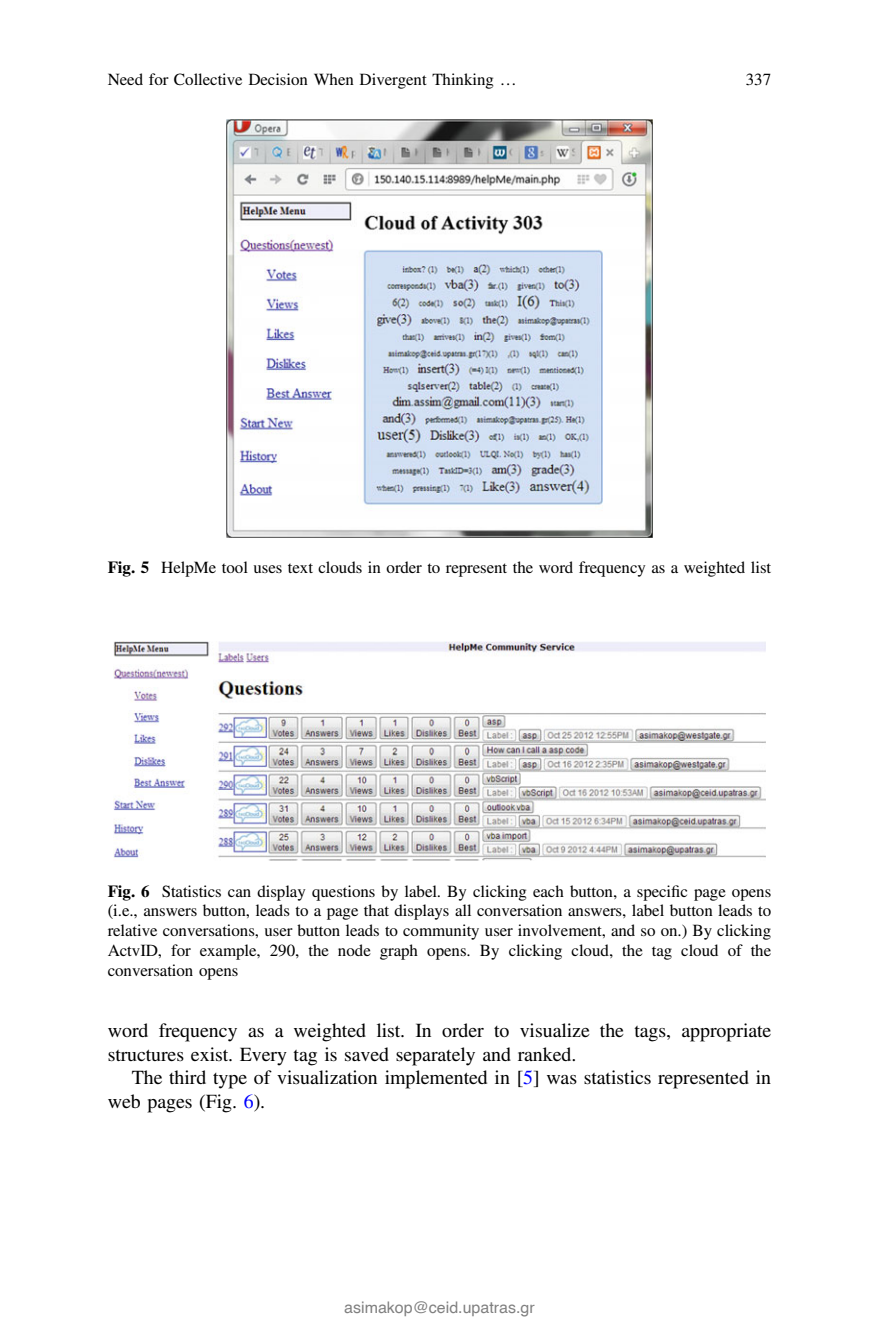
<style>
.page{position:relative;width:879px;height:1333px;background:#fff}
.page>*{position:absolute;margin:0;border:0;box-sizing:border-box;transform-origin:0 0}
.t1{font:20px/24px "Kbhdjc Rmsprr Fxvysn Hbpywy Xwshrx STIX";color:#000}
.t2{font:17px/20px "Kbhdjc Rmsprr Fxvysn Hbpywy Xwshrx STIX";color:#000;text-align:justify}
.t3{font:16px "Helvetica";color:#808080}
.s1{font-family:"Pcnmyb Jvdhnq Rcvkqx Cbklmr Qkxcph STIX"}
.s2{font-family:"Ychbyy Nkwjfp Yjxkqc Qblgpy Yswflw STIX";font-weight:700}
.s3{font-family:"Jsncdn Bwtyvq Gfkbqq Mkrtjd Rktrbx STIX Regular+fb"}
.s4{color:#00f}
</style>
<div class="page">
<img style="left:227px;top:119px;width:425px;height:418px">
<img style="left:113px;top:641px;width:652px;height:219px">
<p class="t2" style="left:108px;top:71px;width:410px">Need for Collective Decision When Divergent Thinking <span class="s1">…</span></p>
<p class="t2" style="left:746px;top:71px;width:27px">337</p>
<p class="t2" style="left:108px;top:559px;width:665px"><span class="s2">Fig. 5</span> HelpMe tool uses text clouds in order to represent the word frequency as a weighted list</p>
<p class="t2" style="left:108px;top:882px;width:665px"><span class="s2">Fig. 6</span> Statistics can display questions by label. By clicking each button, a speci<span class="s3">fi</span>c page opens (i.e., answers button, leads to a page that displays all conversation answers, label button leads to relative conversations, user button leads to community user involvement, and so on.) By clicking ActvID, for example, 290, the node graph opens. By clicking cloud, the tag cloud of the conversation opens</p>
<p class="t1" style="left:108px;top:1019px;width:665px">word frequency as a weighted list. In order to visualize the tags, appropriate structures exist. Every tag is saved separately and ranked.</p>
<p class="t1" style="left:108px;top:1067px;width:665px;text-indent:24px">The third type of visualization implemented in [<span class="s4">5</span>] was statistics represented in web pages (Fig. <span class="s4">6</span>).</p>
<p class="t3" style="left:344px;top:1297px;width:192px">asimakop@ceid.upatras.gr</p>
</div>
